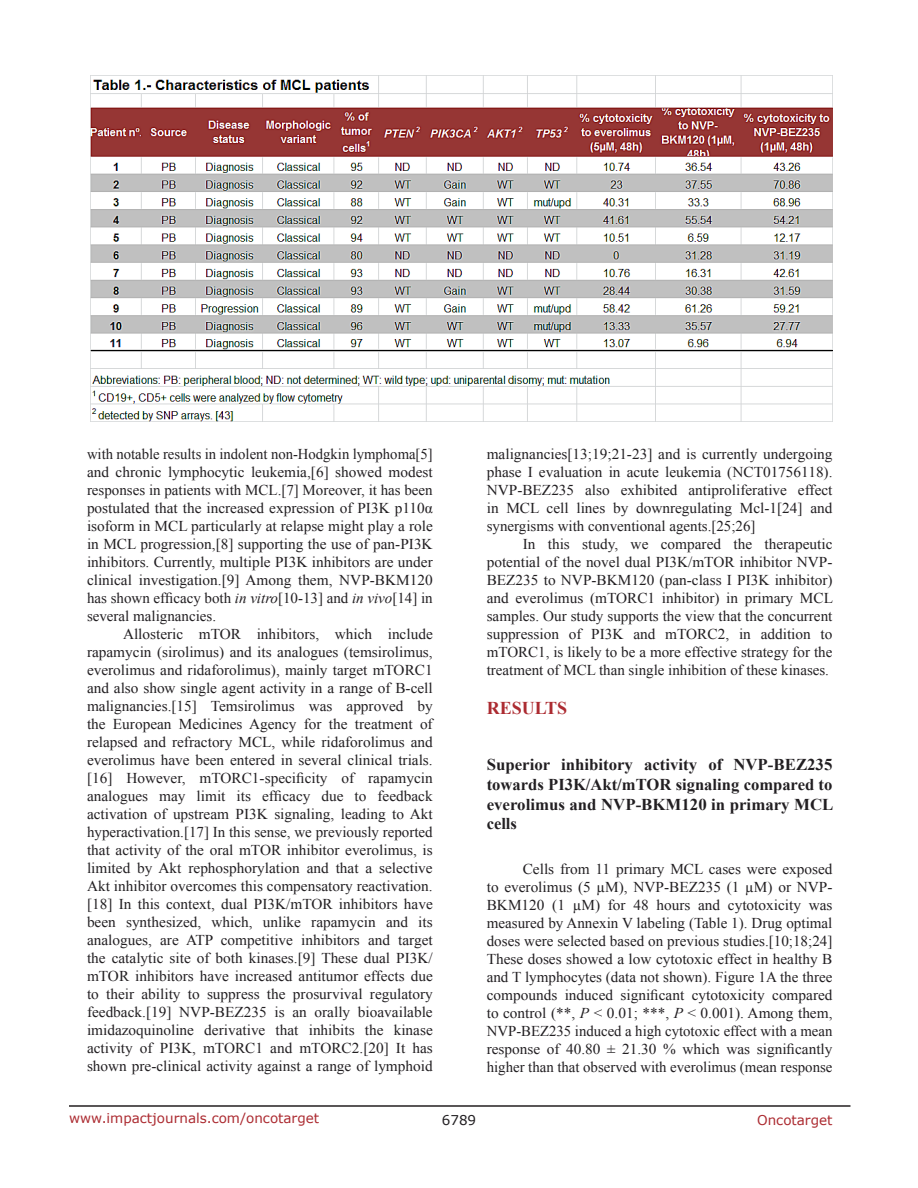
<style>
.page{position:relative;width:918px;height:1188px;background:#fff}
.page>*{position:absolute;margin:0;border:0;box-sizing:border-box;transform-origin:0 0}
.Heading{font:700 18px "Times New Roman";color:#ac2b31}
.SubHeading{font:700 16.5px/19.8px "Times New Roman";color:#221f22;text-align:justify}
.BodyText{font:15px/18px "Times New Roman";color:#221f22;text-align:justify}
.t1{font:13.5px "Verdana";color:#ac2b31}
.t2{font:13.5px "Verdana";color:#221f22}
.s1{font-style:italic}
</style>
<div class="page">
<hr style="left:69px;top:1105px;width:781px;height:2px;background:#231f20">
<img style="left:90px;top:76px;width:742px;height:345px">
<p class="BodyText" style="left:87px;top:444px;width:347px">with notable results in indolent non-Hodgkin lymphoma[5] and chronic lymphocytic leukemia,[6] showed modest responses in patients with MCL.[7] Moreover, it has been postulated that the increased expression of PI3K p110α isoform in MCL particularly at relapse might play a role in MCL progression,[8] supporting the use of pan-PI3K inhibitors. Currently, multiple PI3K inhibitors are under clinical investigation.[9] Among them, NVP-BKM120 has shown efficacy both <span class="s1">in vitro</span>[10-13] and <span class="s1">in vivo</span>[14] in several malignancies.</p>
<p class="BodyText" style="left:87px;top:624px;width:347px;text-indent:36px">Allosteric mTOR inhibitors, which include rapamycin (sirolimus) and its analogues (temsirolimus, everolimus and ridaforolimus), mainly target mTORC1 and also show single agent activity in a range of B-cell malignancies.[15] Temsirolimus was approved by the European Medicines Agency for the treatment of relapsed and refractory MCL, while ridaforolimus and everolimus have been entered in several clinical trials. [16] However, mTORC1-specificity of rapamycin analogues may limit its efficacy due to feedback activation of upstream PI3K signaling, leading to Akt hyperactivation.[17] In this sense, we previously reported that activity of the oral mTOR inhibitor everolimus, is limited by Akt rephosphorylation and that a selective Akt inhibitor overcomes this compensatory reactivation. [18] In this context, dual PI3K/mTOR inhibitors have been synthesized, which, unlike rapamycin and its analogues, are ATP competitive inhibitors and target the catalytic site of both kinases.[9] These dual PI3K/ mTOR inhibitors have increased antitumor effects due to their ability to suppress the prosurvival regulatory feedback.[19] NVP-BEZ235 is an orally bioavailable imidazoquinoline derivative that inhibits the kinase activity of PI3K, mTORC1 and mTORC2.[20] It has shown pre-clinical activity against a range of lymphoid</p>
<p class="BodyText" style="left:487px;top:444px;width:347px">malignancies[13;19;21-23] and is currently undergoing phase I evaluation in acute leukemia (NCT01756118).<br>NVP-BEZ235 also exhibited antiproliferative effect in MCL cell lines by downregulating Mcl-1[24] and synergisms with conventional agents.[25;26]</p>
<p class="BodyText" style="left:487px;top:534px;width:348px;text-indent:36px">In this study, we compared the therapeutic potential of the novel dual PI3K/mTOR inhibitor NVP-BEZ235 to NVP-BKM120 (pan-class I PI3K inhibitor) and everolimus (mTORC1 inhibitor) in primary MCL samples. Our study supports the view that the concurrent suppression of PI3K and mTORC2, in addition to mTORC1, is likely to be a more effective strategy for the treatment of MCL than single inhibition of these kinases.</p>
<p class="Heading" style="left:487px;top:696px;width:82px">RESULTS</p>
<p class="SubHeading" style="left:487px;top:754px;width:348px">Superior inhibitory activity of NVP-BEZ235 towards PI3K/Akt/mTOR signaling compared to everolimus and NVP-BKM120 in primary MCL cells</p>
<p class="BodyText" style="left:487px;top:860px;width:347px;text-indent:36px">Cells from 11 primary MCL cases were exposed to everolimus (5 µM), NVP-BEZ235 (1 µM) or NVP-BKM120 (1 µM) for 48 hours and cytotoxicity was measured by Annexin V labeling (Table 1). Drug optimal doses were selected based on previous studies.[10;18;24] These doses showed a low cytotoxic effect in healthy B and T lymphocytes (data not shown). Figure 1A the three compounds induced significant cytotoxicity compared to control (**, <span class="s1">P</span> &lt; 0.01; ***, <span class="s1">P</span> &lt; 0.001). Among them, NVP-BEZ235 induced a high cytotoxic effect with a mean response of 40.80 ± 21.30 % which was significantly higher than that observed with everolimus (mean response</p>
<p class="t1" style="left:69px;top:1109px;width:252px">www.impactjournals.com/oncotarget</p>
<p class="t2" style="left:442px;top:1111px;width:36px">6789</p>
<p class="t1" style="left:757px;top:1111px;width:77px">Oncotarget</p>
</div>
